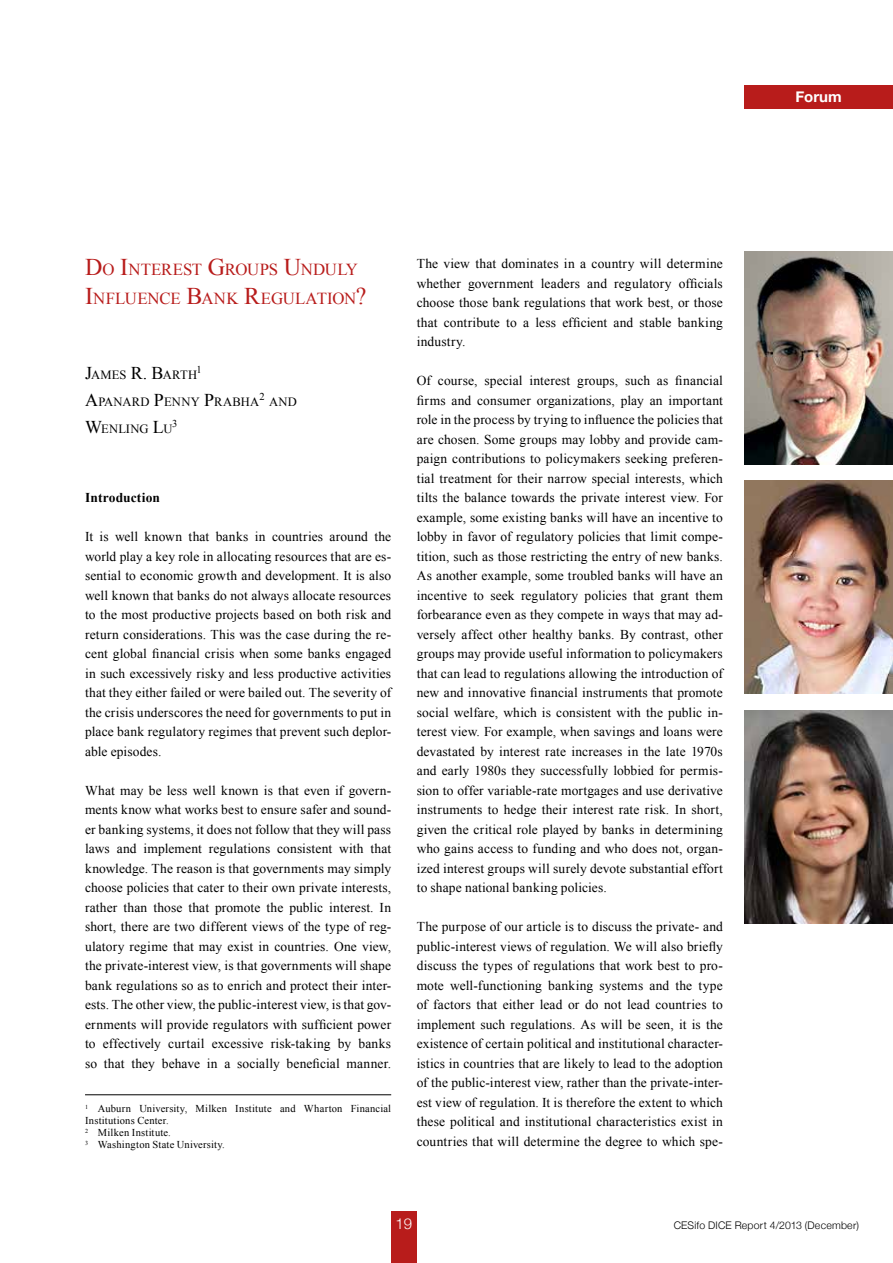
<style>
.page{position:relative;width:893px;height:1263px;background:#fff}
.page>*{position:absolute;margin:0;border:0;box-sizing:border-box;transform-origin:0 0}
.t1{font:16.8px/28.8px "Times New Roman";color:#b81c1b}
.t2{font:700 15px "Helvetica Neue";color:#fff}
.t3{font:300 15px "Helvetica Neue";color:#fff}
.t4{font:13.5px/19.5px "Times New Roman";letter-spacing:.01em;color:#000;text-align:justify}
.t5{font:700 13.5px "Times New Roman";letter-spacing:.005em;color:#000}
.t6{font:12.6px "Times New Roman";letter-spacing:.02em;color:#000}
.t7{font:10.5px/12px "Times New Roman";letter-spacing:.025em;color:#000}
.t8{font:300 10.5px "Helvetica Neue";letter-spacing:.02em;color:#000}
.t9{font:10.5px "Times New Roman";color:#000}
.s1{font-size:24px}
.s2{font-size:18px}
</style>
<div class="page">
<div style="left:744px;top:85px;width:149px;height:23px;background:#b81c1b"></div>
<div style="left:391px;top:1212px;width:26px;height:51px;background:#b81c1b"></div>
<hr style="left:85px;top:1094px;width:306px;height:1px;background:#000">
<img style="left:744px;top:252px;width:149px;height:212px">
<img style="left:744px;top:480px;width:149px;height:213px">
<img style="left:744px;top:711px;width:149px;height:212px">
<p class="t1" style="left:85px;top:255px;width:283px"><span class="s1">D</span>O <span class="s1">I</span>NTEREST <span class="s1">G</span>ROUPS <span class="s1">U</span>NDULY<br><span class="s1">I</span>NFLUENCE <span class="s1">B</span>ANK <span class="s1">R</span>EGULATION<span class="s1">?</span></p>
<p class="t6" style="left:85px;top:366px;width:114px"><span class="s2">J</span>AMES <span class="s2">R. B</span>ARTH</p>
<p class="t9" style="left:196px;top:363px;width:7px">1</p>
<p class="t6" style="left:85px;top:393px;width:176px"><span class="s2">A</span>PANARD <span class="s2">P</span>ENNY <span class="s2">P</span>RABHA</p>
<p class="t9" style="left:259px;top:390px;width:7px">2</p>
<p class="t6" style="left:269px;top:393px;width:29px">AND</p>
<p class="t6" style="left:85px;top:420px;width:89px"><span class="s2">W</span>ENLING <span class="s2">L</span>U</p>
<p class="t9" style="left:172px;top:417px;width:7px">3</p>
<p class="t5" style="left:85px;top:488px;width:76px">Introduction</p>
<p class="t4" style="left:85px;top:527px;width:308px">It is well known that banks in countries around the world play a key role in allocating resources that are es&shy;sential to economic growth and development. It is also well known that banks do not always allocate resources to the most productive projects based on both risk and return considerations. This was the case during the re&shy;cent global financial crisis when some banks engaged in such excessively risky and less productive activities that they either failed or were bailed out. The severity of the crisis underscores the need for governments to put in place bank regulatory regimes that prevent such deplor&shy;able episodes.</p>
<p class="t4" style="left:85px;top:780px;width:308px">What may be less well known is that even if govern&shy;ments know what works best to ensure safer and sound&shy;er banking systems, it does not follow that they will pass laws and implement regulations consistent with that knowledge. The reason is that governments may simply choose policies that cater to their own private interests, rather than those that promote the public interest. In short, there are two different views of the type of reg&shy;ulatory regime that may exist in countries. One view, the private-interest view, is that governments will shape bank regulations so as to enrich and protect their inter&shy;ests. The other view, the public-interest view, is that gov&shy;ernments will provide regulators with sufficient power to effectively curtail excessive risk-taking by banks so that they behave in a socially beneficial manner.</p>
<p class="t7" style="left:85px;top:1102px;width:308px"><sup>1</sup> Auburn University, Milken Institute and Wharton Financial Institutions Center.<br><sup>2</sup> Milken Institute.<br><sup>3</sup> Washington State University.</p>
<p class="t4" style="left:417px;top:254px;width:308px">The view that dominates in a country will determine whether government leaders and regulatory officials choose those bank regulations that work best, or those that contribute to a less efficient and stable banking industry.</p>
<p class="t4" style="left:417px;top:371px;width:308px">Of course, special interest groups, such as financial firms and consumer organizations, play an important role in the process by trying to influence the policies that are chosen. Some groups may lobby and provide cam&shy;paign contributions to policymakers seeking preferen&shy;tial treatment for their narrow special interests, which tilts the balance towards the private interest view. For example, some existing banks will have an incentive to lobby in favor of regulatory policies that limit compe&shy;tition, such as those restricting the entry of new banks.<br>As another example, some troubled banks will have an incentive to seek regulatory policies that grant them forbearance even as they compete in ways that may ad&shy;versely affect other healthy banks. By contrast, other groups may provide useful information to policymakers that can lead to regulations allowing the introduction of new and innovative financial instruments that promote social welfare, which is consistent with the public in&shy;terest view. For example, when savings and loans were devastated by interest rate increases in the late 1970s and early 1980s they successfully lobbied for permis&shy;sion to offer variable-rate mortgages and use derivative instruments to hedge their interest rate risk. In short, given the critical role played by banks in determining who gains access to funding and who does not, organ&shy;ized interest groups will surely devote substantial effort to shape national banking policies.</p>
<p class="t4" style="left:417px;top:917px;width:308px">The purpose of our article is to discuss the private- and public-interest views of regulation. We will also briefly discuss the types of regulations that work best to pro&shy;mote well-functioning banking systems and the type of factors that either lead or do not lead countries to implement such regulations. As will be seen, it is the existence of certain political and institutional character&shy;istics in countries that are likely to lead to the adoption of the public-interest view, rather than the private-inter&shy;est view of regulation. It is therefore the extent to which these political and institutional characteristics exist in countries that will determine the degree to which spe-</p>
<p class="t2" style="left:795px;top:87px;width:48px">Forum</p>
<p class="t3" style="left:396px;top:1214px;width:18px">19</p>
<p class="t8" style="left:674px;top:1219px;width:187px">CESifo DICE Report 4/2013 (December)</p>
</div>
